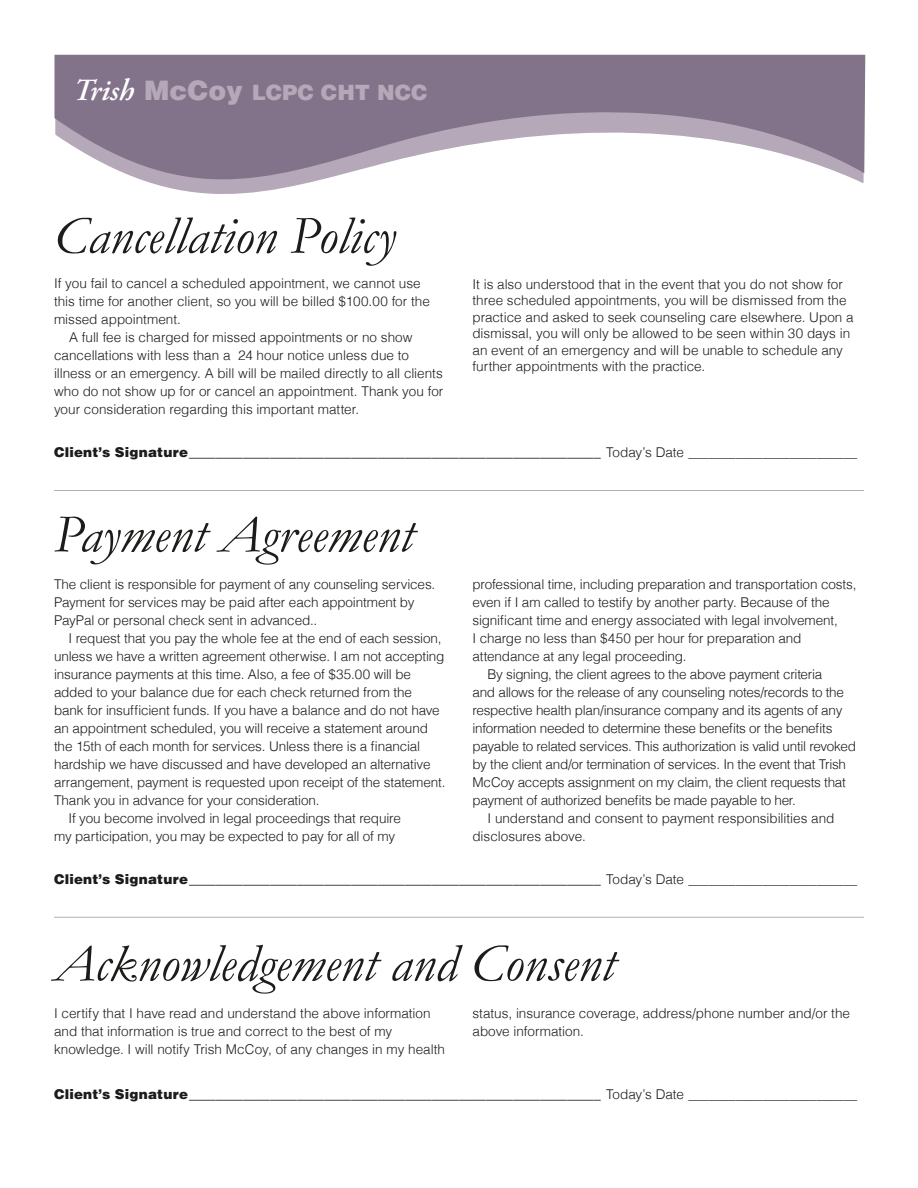
<style>
.page{position:relative;width:918px;height:1188px;background:#fff}
.page>*{position:absolute;margin:0;border:0;box-sizing:border-box;transform-origin:0 0}
.Head_italic{font:italic 54px "Garamond";color:#1c1c1a}
.t1{font:900 21.15px "Helvetica";color:#b5a8b8}
.Body_Text{font:300 13.5px/18px "Helvetica";letter-spacing:-.01em;color:#1c1c1a}
.Body_Text-2{font:900 13.5px "Helvetica";letter-spacing:.015em;color:#1c1c1a}
.s1{font-family:"Adobe Garamond Pro";font-weight:600;font-style:italic;font-size:30.75px;color:#fff}
.s2{font-size:26.85px}
.s3{font-weight:300}
</style>
<div class="page">
<svg style="left:54px;top:55px;width:811px;height:139px;fill:#83738a"></svg>
<hr style="left:54px;top:490px;width:810px;height:1px;background:#b1b1b2">
<hr style="left:54px;top:917px;width:810px;height:1px;background:#b1b1b2">
<h2 class="t1" style="left:73px;top:79px;width:356px"><span class="s1">Trish</span> <span class="s2">McCoy</span> LCPC CHT NCC</h2>
<p class="Head_italic" style="left:54px;top:203px;width:343px">Cancellation Policy</p>
<p class="Body_Text" style="left:54px;top:273px;width:377px">If you fail to cancel a scheduled appointment, we cannot use this time for another client, so you will be billed $100.00 for the missed appointment.</p>
<p class="Body_Text" style="left:54px;top:327px;width:391px;text-indent:15px">A full fee is charged for missed appointments or no show cancellations with less than a 24 hour notice unless due to illness or an emergency. A bill will be mailed directly to all clients who do not show up for or cancel an appointment. Thank you for your consideration regarding this important matter.</p>
<p class="Body_Text" style="left:472px;top:275px;width:383px;line-height:16.5px">It is also understood that in the event that you do not show for three scheduled appointments, you will be dismissed from the practice and asked to seek counseling care elsewhere. Upon a dismissal, you will only be allowed to be seen within 30 days in an event of an emergency and will be unable to schedule any further appointments with the practice.</p>
<p class="Body_Text-2" style="left:54px;top:443px;width:805px">Client’s Signature_____________________________________________________________ <span class="s3">Today’s Date _________________________</span></p>
<p class="Head_italic" style="left:54px;top:502px;width:361px">Payment Agreement</p>
<p class="Body_Text" style="left:54px;top:574px;width:383px">The client is responsible for payment of any counseling services.<br>Payment for services may be paid after each appointment by<br>PayPal or personal check sent in advanced..</p>
<p class="Body_Text" style="left:54px;top:628px;width:393px;text-indent:14px">I request that you pay the whole fee at the end of each session, unless we have a written agreement otherwise. I am not accepting insurance payments at this time. Also, a fee of $35.00 will be added to your balance due for each check returned from the<br>bank for insufficient funds. If you have a balance and do not have an appointment scheduled, you will receive a statement around the 15th of each month for services. Unless there is a financial hardship we have discussed and have developed an alternative arrangement, payment is requested upon receipt of the statement.<br>Thank you in advance for your consideration.</p>
<p class="Body_Text" style="left:54px;top:808px;width:348px;text-indent:14px">If you become involved in legal proceedings that require my participation, you may be expected to pay for all of my</p>
<p class="Body_Text" style="left:472px;top:574px;width:385px">professional time, including preparation and transportation costs, even if I am called to testify by another party. Because of the significant time and energy associated with legal involvement,<br>I charge no less than $450 per hour for preparation and attendance at any legal proceeding.</p>
<p class="Body_Text" style="left:472px;top:664px;width:385px;text-indent:15px">By signing, the client agrees to the above payment criteria<br>and allows for the release of any counseling notes/records to the respective health plan/insurance company and its agents of any information needed to determine these benefits or the benefits payable to related services. This authorization is valid until revoked by the client and/or termination of services. In the event that Trish McCoy accepts assignment on my claim, the client requests that payment of authorized benefits be made payable to her.</p>
<p class="Body_Text" style="left:472px;top:808px;width:364px;text-indent:15px">I understand and consent to payment responsibilities and disclosures above.</p>
<p class="Body_Text-2" style="left:54px;top:871px;width:805px">Client’s Signature_____________________________________________________________ <span class="s3">Today’s Date _________________________</span></p>
<p class="Head_italic" style="left:54px;top:931px;width:562px">Acknowledgement and Consent</p>
<p class="Body_Text" style="left:54px;top:1003px;width:393px">I certify that I have read and understand the above information and that information is true and correct to the best of my knowledge. I will notify Trish McCoy, of any changes in my health</p>
<p class="Body_Text" style="left:472px;top:1003px;width:379px">status, insurance coverage, address/phone number and/or the above information.</p>
<p class="Body_Text-2" style="left:54px;top:1085px;width:805px">Client’s Signature_____________________________________________________________ <span class="s3">Today’s Date _________________________</span></p>
</div>
